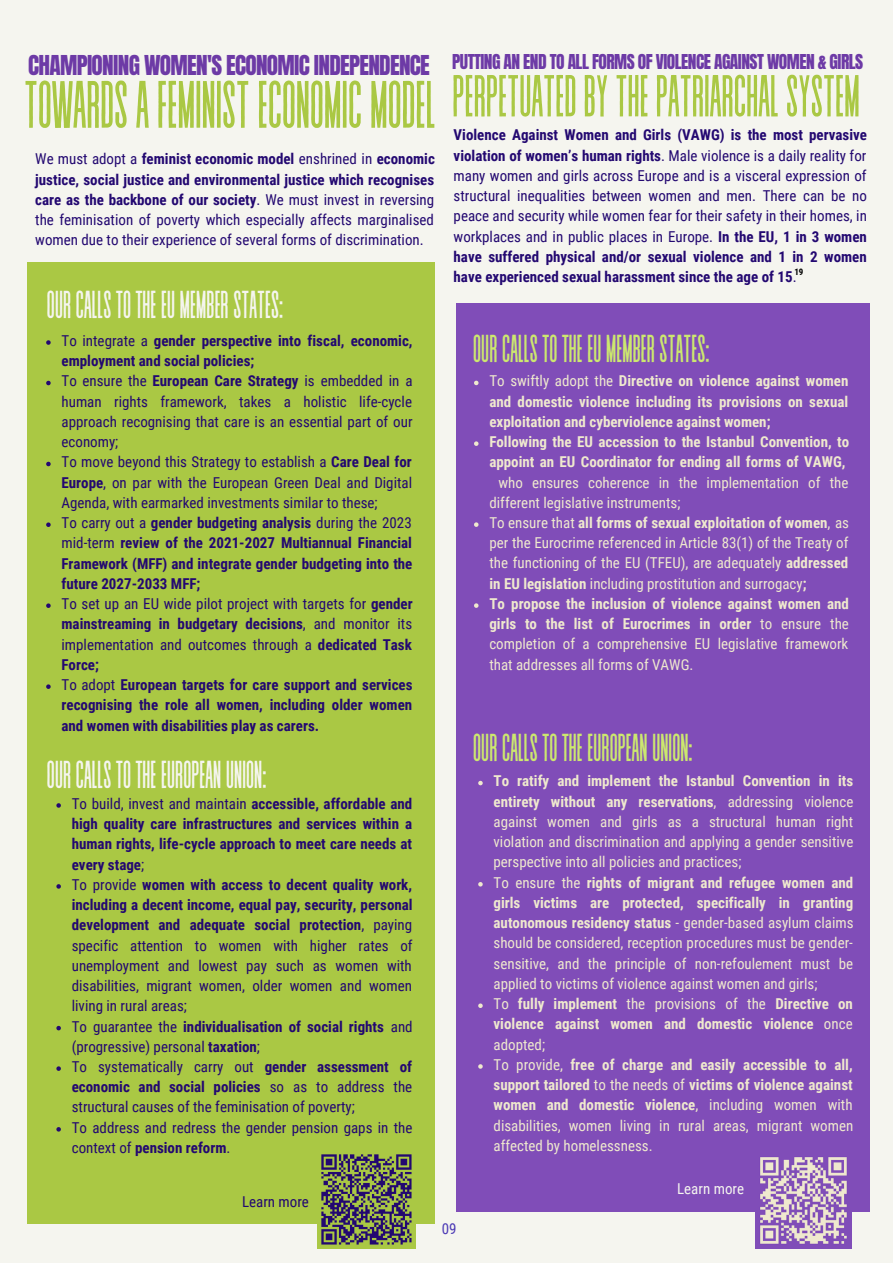
<style>
.page{position:relative;width:893px;height:1264px;background:#fff}
.page>*{position:absolute;margin:0;border:0;box-sizing:border-box;transform-origin:0 0}
.t1{font:66.75px "Revive 80 Tall";letter-spacing:-.03em;color:#aac844}
.t2{font:59.1px "Revive 80 Tall";letter-spacing:-.03em;color:#aac844}
.t3{font:39px "Revive 80 Tall";letter-spacing:-.03em;color:#f5f5ef}
.t4{font:39px "Revive 80 Tall";letter-spacing:-.03em;color:#cce86f}
.t5{font:23.25px "Anton";letter-spacing:-.03em;color:#6d3aa6}
.t6{font:17.4px "Anton";letter-spacing:-.03em;color:#6d3aa6}
.t7{font:15px/20.2px "Roboto Condensed";color:#230871;text-align:justify}
.t8{font:15px/20.2px "Roboto Condensed";color:#efe9ce;text-align:justify}
.t9{font:700 15px/20.2px "Roboto Condensed";color:#230871;text-align:justify}
.t10{font:700 15px/20.2px "Roboto Condensed";color:#efe9ce;text-align:justify}
.t11{font:15px "Roboto Condensed";color:#f5f5ef}
.t12{font:15px "Roboto Condensed";color:#4b39b5}
.t13{font:700 9px "Roboto Condensed";color:#000}
.s1{font-weight:700}
.s2{font-weight:400}
</style>
<div class="page">
<div style="left:0;top:0;width:892px;height:1262px;background:#f5f5ef"></div>
<div style="left:27px;top:262px;width:407px;height:961px;background:#aac844"></div>
<div style="left:456px;top:303px;width:413px;height:909px;background:#804db8"></div>
<img style="left:317px;top:1154px;width:98px;height:94px">
<img style="left:755px;top:1157px;width:96px;height:91px">
<svg style="left:46px;top:340px;width:5px;height:5px"></svg>
<svg style="left:46px;top:381px;width:5px;height:4px"></svg>
<svg style="left:46px;top:462px;width:5px;height:4px"></svg>
<svg style="left:46px;top:522px;width:5px;height:5px"></svg>
<svg style="left:46px;top:603px;width:5px;height:5px"></svg>
<svg style="left:46px;top:684px;width:5px;height:5px"></svg>
<svg style="left:56px;top:803px;width:5px;height:4px"></svg>
<svg style="left:56px;top:884px;width:5px;height:4px"></svg>
<svg style="left:56px;top:1025px;width:5px;height:5px"></svg>
<svg style="left:56px;top:1066px;width:5px;height:4px"></svg>
<svg style="left:56px;top:1127px;width:5px;height:4px"></svg>
<svg style="left:474px;top:380px;width:4px;height:5px"></svg>
<svg style="left:474px;top:441px;width:4px;height:5px"></svg>
<svg style="left:474px;top:522px;width:4px;height:5px"></svg>
<svg style="left:474px;top:603px;width:4px;height:5px"></svg>
<svg style="left:478px;top:780px;width:4px;height:5px"></svg>
<svg style="left:478px;top:882px;width:4px;height:4px"></svg>
<svg style="left:478px;top:1003px;width:4px;height:5px"></svg>
<svg style="left:478px;top:1064px;width:4px;height:4px"></svg>
<p class="t5" style="left:28px;top:48px;width:403px">CHAMPIONING WOMEN'S ECONOMIC INDEPENDENCE</p>
<p class="t1" style="left:23px;top:70px;width:415px">TOWARDSAFEMINISTECONOMICMODEL</p>
<p class="t7" style="left:35px;top:149px;width:401px">We must adopt a <span class="s1">feminist economic model</span> enshrined in <span class="s1">economic justice, social justice and environmental justice which recognises care as the backbone of our society</span>. We must invest in reversing the feminisation of poverty which especially affects marginalised women due to their experience of several forms of discrimination.</p>
<p class="t3" style="left:46px;top:284px;width:239px">OURCALLSTOTHEEUMEMBERSTATES:</p>
<p class="t9" style="left:61px;top:331px;width:352px"><span class="s2">To integrate a</span> gender perspective into fiscal, economic, employment and social policies;</p>
<p class="t7" style="left:61px;top:371px;width:352px">To ensure the <span class="s1">European Care Strategy</span> is embedded in a human rights framework, takes a holistic life-cycle approach recognising that care is an essential part of our economy;</p>
<p class="t7" style="left:61px;top:452px;width:352px">To move beyond this Strategy to establish a <span class="s1">Care Deal for Europe</span>, on par with the European Green Deal and Digital Agenda, with earmarked investments similar to these;</p>
<p class="t9" style="left:61px;top:513px;width:352px"><span class="s2">To carry out a</span> gender budgeting analysis <span class="s2">during the 2023 mid-term</span> review of the 2021-2027 Multiannual Financial Framework (MFF) and integrate gender budgeting into the future 2027-2033 MFF;</p>
<p class="t7" style="left:61px;top:594px;width:352px">To set up an EU wide pilot project with targets for <span class="s1">gender mainstreaming in budgetary decisions</span>, and monitor its implementation and outcomes through a <span class="s1">dedicated Task Force;</span></p>
<p class="t9" style="left:61px;top:674px;width:352px"><span class="s2">To adopt</span> European targets for care support and services recognising the role all women, including older women and women with disabilities play as carers.</p>
<p class="t3" style="left:46px;top:754px;width:222px">OURCALLSTOTHEEUROPEANUNION:</p>
<p class="t9" style="left:72px;top:793px;width:342px"><span class="s2">To build, invest and maintain</span> accessible, affordable and high quality care infrastructures and services within a human rights, life-cycle approach to meet care needs at every stage<span class="s2">;</span></p>
<p class="t7" style="left:72px;top:874px;width:342px">To provide <span class="s1">women with access to decent quality work, including a decent income, equal pay, security, personal development and adequate social protection</span>, paying specific attention to women with higher rates of unemployment and lowest pay such as women with disabilities, migrant women, older women and women living in rural areas;</p>
<p class="t7" style="left:72px;top:1016px;width:342px">To guarantee the <span class="s1">individualisation of social rights</span> and (progressive) personal <span class="s1">taxation</span>;</p>
<p class="t7" style="left:72px;top:1056px;width:342px">To systematically carry out <span class="s1">gender assessment of economic and social policies</span> so as to address the structural causes of the feminisation of poverty;</p>
<p class="t7" style="left:72px;top:1117px;width:342px">To address and redress the gender pension gaps in the context of <span class="s1">pension reform</span>.</p>
<p class="t7" style="left:242px;top:1191px;width:68px">Learn more</p>
<p class="t6" style="left:452px;top:49px;width:412px">PUTTING AN END TO ALL FORMS OF VIOLENCE AGAINST WOMEN &amp; GIRLS</p>
<p class="t2" style="left:451px;top:66px;width:410px">PERPETUATEDBYTHEPATRIARCHALSYSTEM</p>
<p class="t7" style="left:453px;top:125px;width:415px"><span class="s1">Violence Against Women and Girls (VAWG) is the most pervasive violation of women’s human rights</span>. Male violence is a daily reality for many women and girls across Europe and is a visceral expression of structural inequalities between women and men. There can be no peace and security while women fear for their safety in their homes, in workplaces and in public places in Europe. <span class="s1">In the EU, 1 in 3 women have suffered physical and/or sexual violence and 1 in 2 women have experienced sexual harassment since the age of 15</span>.</p>
<p class="t13" style="left:794px;top:267px;width:11px">19</p>
<p class="t4" style="left:472px;top:329px;width:239px">OURCALLSTOTHEEUMEMBERSTATES:</p>
<p class="t10" style="left:489px;top:371px;width:360px"><span class="s2">To swiftly adopt the</span> Directive on violence against women and domestic violence including its provisions on sexual exploitation and cyberviolence against women;</p>
<p class="t10" style="left:489px;top:432px;width:361px">Following the EU accession to the Istanbul Convention, to</p>
<p class="t10" style="left:489px;top:452px;width:357px">appoint an EU Coordinator for ending all forms of VAWG,</p>
<p class="t8" style="left:498px;top:472px;width:351px">who ensures coherence in the implementation of the</p>
<p class="t8" style="left:489px;top:492px;width:192px">different legislative instruments;</p>
<p class="t8" style="left:489px;top:513px;width:361px">To ensure that <span class="s1">all forms of sexual exploitation of women</span>, as per the Eurocrime referenced in Article 83(1) of the Treaty of the functioning of the EU (TFEU), are adequately <span class="s1">addressed in EU legislation</span> including prostitution and surrogacy<span class="s1">;</span></p>
<p class="t8" style="left:489px;top:593px;width:361px"><span class="s1">To propose the inclusion of violence against women and girls to the list of Eurocrimes in order</span> to ensure the completion of a comprehensive EU legislative framework that addresses all forms of VAWG.</p>
<p class="t12" style="left:441px;top:1220px;width:16px">09</p>
<p class="t4" style="left:472px;top:727px;width:222px">OURCALLSTOTHEEUROPEANUNION:</p>
<p class="t8" style="left:493px;top:771px;width:361px"><span class="s1">To ratify and implement the Istanbul Convention in its entirety without any reservations</span>, addressing violence against women and girls as a structural human right violation and discrimination and applying a gender sensitive perspective into all policies and practices;</p>
<p class="t8" style="left:493px;top:872px;width:361px">To ensure the <span class="s1">rights of migrant and refugee women and girls victims are protected, specifically in granting autonomous residency status</span> - gender-based asylum claims should be considered, reception procedures must be gender&shy;sensitive, and the principle of non-refoulement must be applied to victims of violence against women and girls;</p>
<p class="t10" style="left:493px;top:993px;width:361px"><span class="s2">To</span> fully implement <span class="s2">the provisions of the</span> Directive on violence against women and domestic violence <span class="s2">once adopted;</span></p>
<p class="t8" style="left:493px;top:1054px;width:361px">To provide, <span class="s1">free of charge and easily accessible to all, support tailored</span> to the needs of <span class="s1">victims of violence against women and domestic violence</span>, including women with disabilities, women living in rural areas, migrant women affected by homelessness.</p>
<p class="t11" style="left:677px;top:1180px;width:68px">Learn more</p>
</div>
